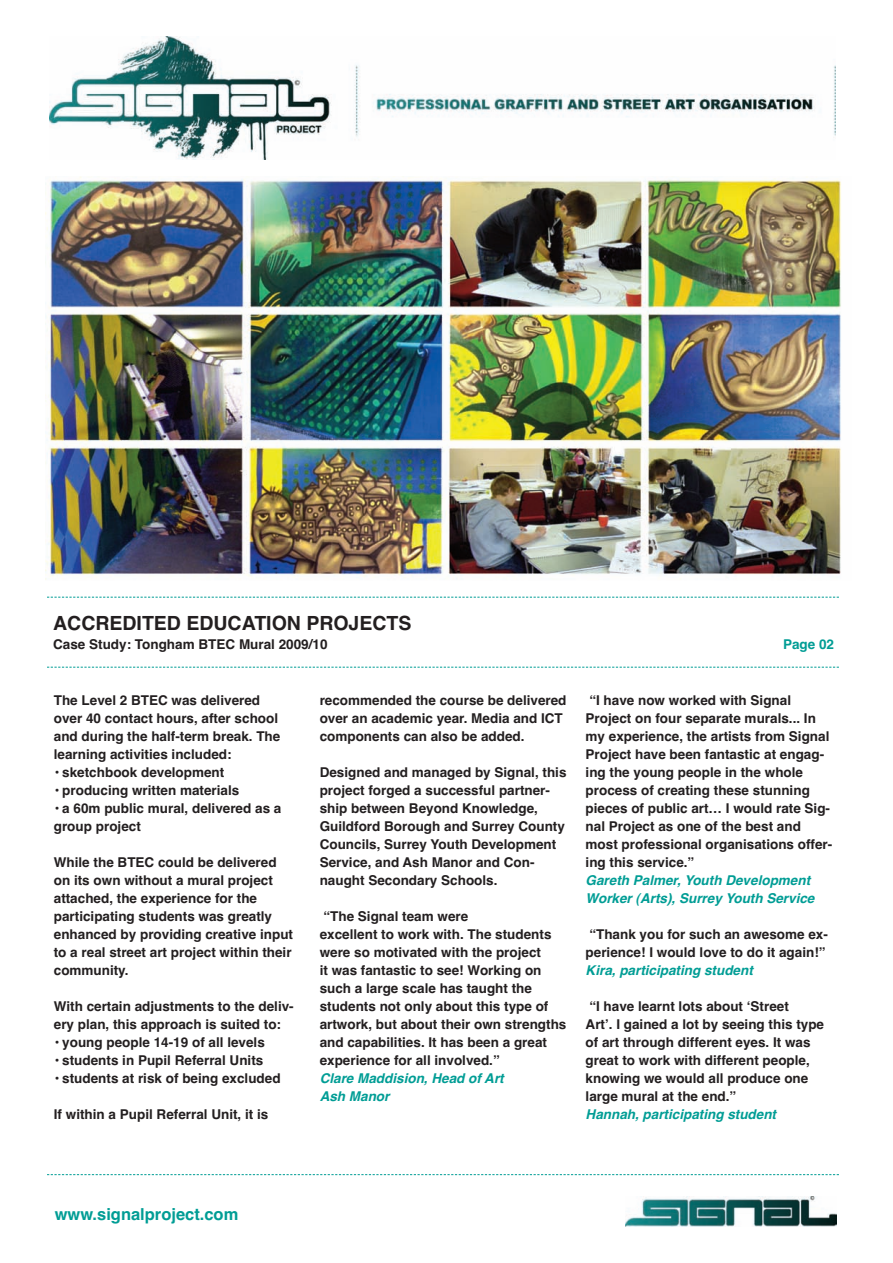
<style>
.page{position:relative;width:893px;height:1263px;background:#fff}
.page>*{position:absolute;margin:0;border:0;box-sizing:border-box;transform-origin:0 0}
.t1{font:700 19.5px "Helvetica";color:#231f20}
.t2{font:700 16.5px "Helvetica";color:#009d95}
.t3{font:700 13.5px/18px "Helvetica";color:#231f20}
.t4{font:italic 700 13.5px/18px "Helvetica";color:#009d95}
.t5{font:700 13.5px "Helvetica";color:#009d95}
</style>
<div class="page">
<img style="left:45px;top:177px;width:796px;height:403px">
<img style="left:49px;top:37px;width:786px;height:123px">
<img style="left:626px;top:1197px;width:211px;height:30px">
<svg style="left:47px;top:1174px;width:792px;height:1px"></svg>
<svg style="left:47px;top:597px;width:792px;height:1px"></svg>
<svg style="left:47px;top:667px;width:792px;height:1px"></svg>
<h1 class="t1" style="left:53px;top:612px;width:360px">ACCREDITED EDUCATION PROJECTS</h1>
<p class="t3" style="left:53px;top:635px;width:276px">Case Study: Tongham BTEC Mural 2009/10</p>
<p class="t5" style="left:783px;top:636px;width:53px">Page 02</p>
<p class="t3" style="left:54px;top:692px;width:228px">The Level 2 BTEC was delivered over 40 contact hours, after school and during the half-term break. The learning activities included:</p>
<p class="t3" style="left:54px;top:764px;width:172px">• sketchbook development</p>
<p class="t3" style="left:54px;top:782px;width:187px">• producing written materials</p>
<p class="t3" style="left:54px;top:800px;width:229px">• a 60m public mural, delivered as a group project</p>
<p class="t3" style="left:54px;top:854px;width:241px">While the BTEC could be delivered on its own without a mural project attached, the experience for the participating students was greatly enhanced by providing creative input to a real street art project within their community.</p>
<p class="t3" style="left:54px;top:998px;width:241px">With certain adjustments to the deliv&shy;ery plan, this approach is suited to:</p>
<p class="t3" style="left:54px;top:1033px;width:213px">• young people 14-19 of all levels</p>
<p class="t3" style="left:54px;top:1051px;width:211px">• students in Pupil Referral Units</p>
<p class="t3" style="left:54px;top:1069px;width:228px">• students at risk of being excluded</p>
<p class="t3" style="left:54px;top:1105px;width:216px">If within a Pupil Referral Unit, it is</p>
<p class="t3" style="left:320px;top:691px;width:248px">recommended the course be delivered over an academic year. Media and ICT components can also be added.</p>
<p class="t3" style="left:320px;top:763px;width:248px">Designed and managed by Signal, this project forged a successful partner&shy;ship between Beyond Knowledge, Guildford Borough and Surrey County Councils, Surrey Youth Development Service, and Ash Manor and Con&shy;naught Secondary Schools.</p>
<p class="t3" style="left:320px;top:907px;width:248px">“The Signal team were<br>excellent to work with. The students were so motivated with the project<br>it was fantastic to see! Working on such a large scale has taught the students not only about this type of artwork, but about their own strengths and capabilities. It has been a great experience for all involved.”</p>
<p class="t4" style="left:320px;top:1069px;width:186px">Clare Maddision, Head of Art<br>Ash Manor</p>
<p class="t3" style="left:586px;top:691px;width:248px">“I have now worked with Signal Project on four separate murals... In my experience, the artists from Signal Project have been fantastic at engag&shy;ing the young people in the whole process of creating these stunning pieces of public art… I would rate Sig&shy;nal Project as one of the best and most professional organisations offer&shy;ing this service.”</p>
<p class="t4" style="left:586px;top:871px;width:230px">Gareth Palmer, Youth Development<br>Worker (Arts), Surrey Youth Service</p>
<p class="t3" style="left:586px;top:925px;width:244px">“Thank you for such an awesome ex&shy;perience! I would love to do it again!”</p>
<p class="t4" style="left:586px;top:961px;width:169px">Kira, participating student</p>
<p class="t3" style="left:586px;top:997px;width:240px">“I have learnt lots about ‘Street<br>Art’. I gained a lot by seeing this type of art through different eyes. It was great to work with different people, knowing we would all produce one large mural at the end.”</p>
<p class="t4" style="left:586px;top:1105px;width:192px">Hannah, participating student</p>
<p class="t2" style="left:55px;top:1205px;width:185px">www.signalproject.com</p>
</div>
